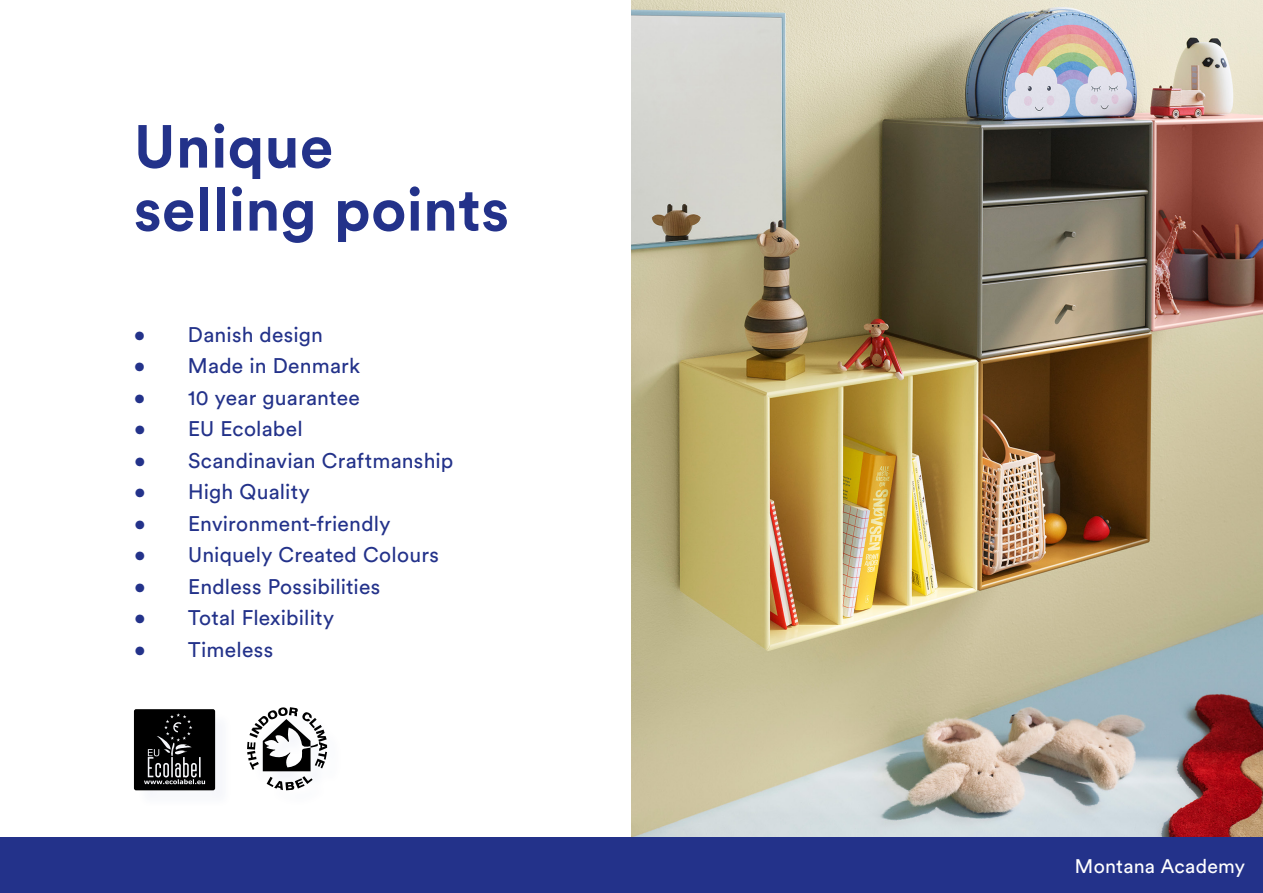
<style>
.page{position:relative;width:1263px;height:893px;background:#fff}
.page>*{position:absolute;margin:0;border:0;box-sizing:border-box;transform-origin:0 0}
.t1{font:700 60px/63px "Circular Std";letter-spacing:.005em;color:#23328a}
.t2{font:21px "Circular Std";letter-spacing:.01em;color:#23328a}
.t3{font:19.5px "Circular Std";letter-spacing:.01em;color:#fff}
</style>
<div class="page">
<img style="left:631px;top:0;width:632px;height:837px">
<svg style="left:247px;top:707px;width:80px;height:83px"></svg>
<div style="left:136px;top:711px;width:98px;height:98px;background:#f9fafc"></div>
<svg style="left:134px;top:709px;width:81px;height:81px"></svg>
<div style="left:0;top:837px;width:1263px;height:56px;background:#23328a"></div>
<h1 class="t1" style="left:134px;top:114px;width:377px">Unique selling points</h1>
<p class="t2" style="left:134px;top:322px;width:191px">• Danish design</p>
<p class="t2" style="left:134px;top:353px;width:228px">• Made in Denmark</p>
<p class="t2" style="left:134px;top:385px;width:227px">• 10 year guarantee</p>
<p class="t2" style="left:134px;top:416px;width:170px">• EU Ecolabel</p>
<p class="t2" style="left:134px;top:448px;width:321px">• Scandinavian Craftmanship</p>
<p class="t2" style="left:134px;top:479px;width:177px">• High Quality</p>
<p class="t2" style="left:134px;top:511px;width:258px">• Environment-friendly</p>
<p class="t2" style="left:134px;top:542px;width:306px">• Uniquely Created Colours</p>
<p class="t2" style="left:134px;top:574px;width:248px">• Endless Possibilities</p>
<p class="t2" style="left:134px;top:605px;width:202px">• Total Flexibility</p>
<p class="t2" style="left:134px;top:637px;width:141px">• Timeless</p>
<p class="t3" style="left:1075px;top:854px;width:172px">Montana Academy</p>
</div>
